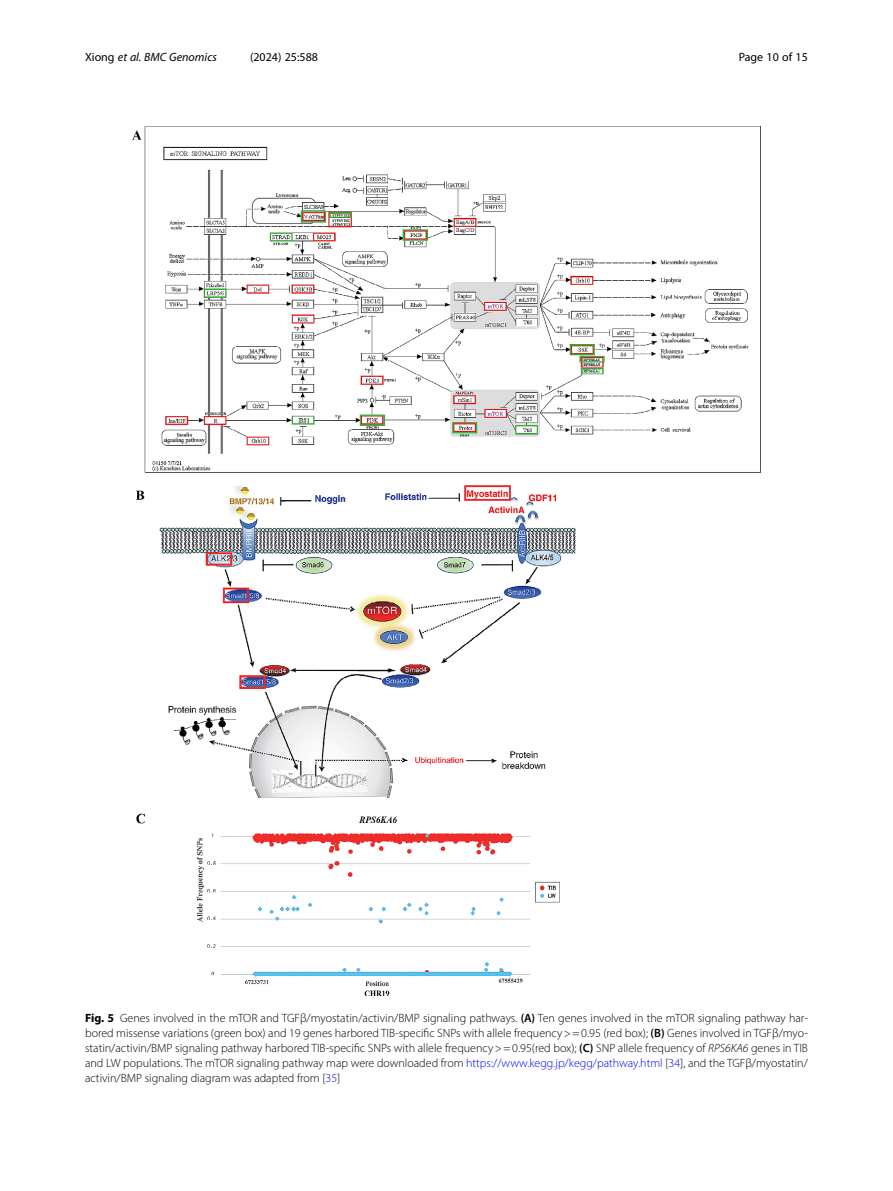
<style>
.page{position:relative;width:893px;height:1191px;background:#fff}
.page>*{position:absolute;margin:0;border:0;box-sizing:border-box;transform-origin:0 0}
.Figure_Caption{font:300 12px/15px "Myriad Pro";color:#000;text-align:justify}
.t1{font:12px "Myriad Pro";color:#000}
.t2{font:italic 12px "Myriad Pro";color:#000}
.s1{font-style:normal}
.s2{font-weight:700}
.s3{font-weight:600}
.s4{font-style:italic}
.s5{color:#00f}
</style>
<div class="page">
<img style="left:132px;top:126px;width:629px;height:869px">
<p class="t2" style="left:85px;top:50px;width:133px"><span class="s1">Xiong</span> et al. BMC Genomics</p>
<p class="t1" style="left:250px;top:50px;width:70px">(2024) 25:588</p>
<p class="t1" style="left:739px;top:50px;width:71px">Page 10 of 15</p>
<p class="Figure_Caption" style="left:85px;top:1010px;width:724px"><span class="s2">Fig. 5</span> Genes involved in the mTOR and TGFβ/myostatin/activin/BMP signaling pathways. <span class="s3">(A)</span> Ten genes involved in the mTOR signaling pathway har&shy;bored missense variations (green box) and 19 genes harbored TIB-specific SNPs with allele frequency&gt;=0.95 (red box); <span class="s3">(B)</span> Genes involved in TGFβ/myo&shy;statin/activin/BMP signaling pathway harbored TIB-specific SNPs with allele frequency&gt;=0.95(red box); <span class="s3">(C)</span> SNP allele frequency of <span class="s4">RPS6KA6</span> genes in TIB and LW populations. The mTOR signaling pathway map were downloaded from <span class="s5">https://www.kegg.jp/kegg/pathway.html</span> [<span class="s5">34</span>], and the TGFβ/myostatin/ activin/BMP signaling diagram was adapted from [<span class="s5">35</span>]</p>
</div>
